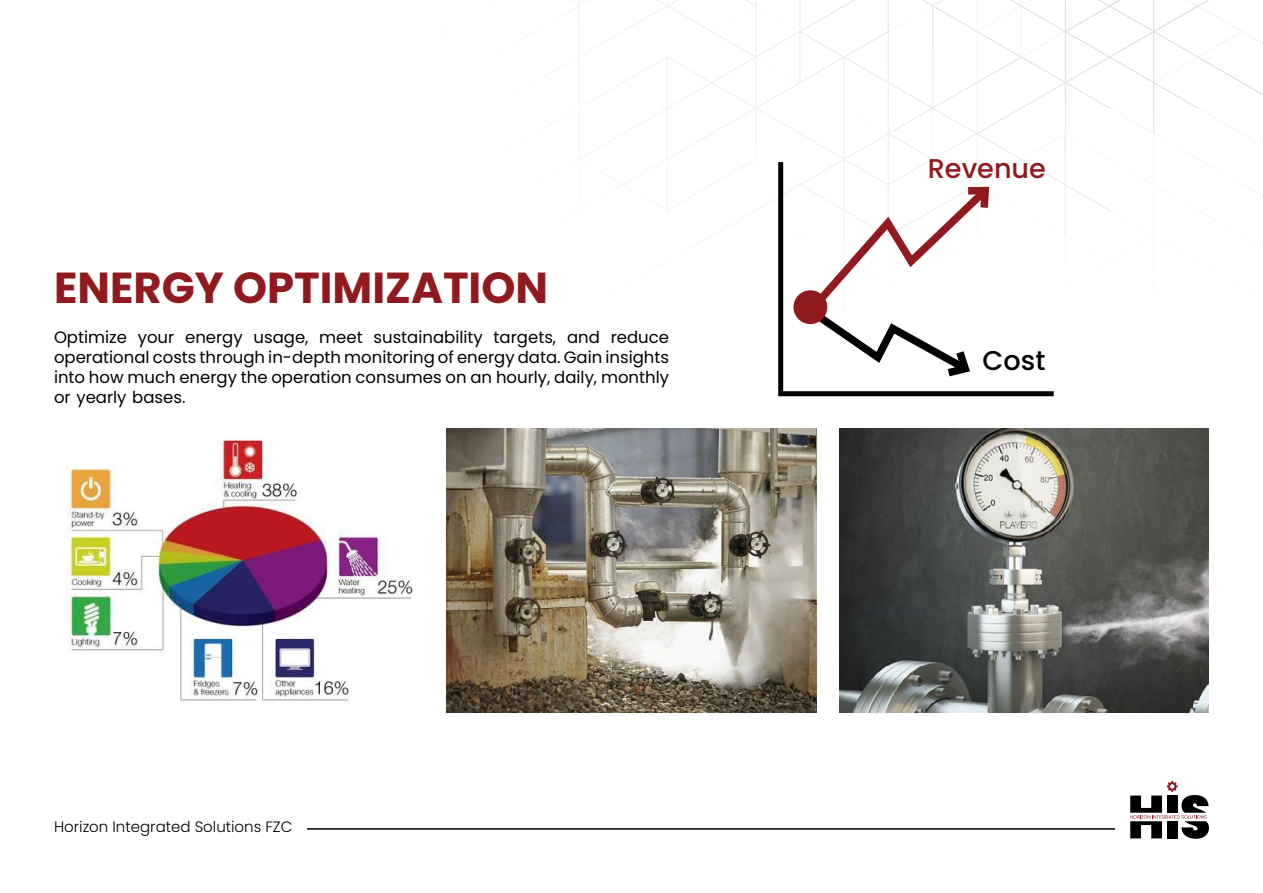
<style>
.page{position:relative;width:1263px;height:893px;background:#fff}
.page>*{position:absolute;margin:0;border:0;box-sizing:border-box;transform-origin:0 0}
.t1{font:700 43.35px "Poppins";color:#901a1d}
.t2{font:500 27.15px "Poppins";color:#901a1d}
.t3{font:500 27.15px "Poppins";color:#000}
.t4{font:16.5px/19.8px "Poppins";color:#000;text-align:justify}
.t5{font:300 15px "Poppins";color:#000}
</style>
<div class="page">
<hr style="left:307px;top:828px;width:808px;height:2px;background:#000">
<svg style="left:1130px;top:781px;width:79px;height:58px"></svg>
<svg style="left:778px;top:390px;width:276px;height:7px"></svg>
<svg style="left:579px;top:1px;width:684px;height:389px"></svg>
<div style="left:793px;top:290px;width:34px;height:34px;background:#901a1d;border-radius:50%"></div>
<img style="left:66px;top:439px;width:347px;height:262px">
<img style="left:447px;top:428px;width:369px;height:285px">
<img style="left:840px;top:428px;width:369px;height:285px">
<h1 class="t1" style="left:54px;top:262px;width:496px">ENERGY OPTIMIZATION</h1>
<p class="t4" style="left:54px;top:328px;width:617px">Optimize your energy usage, meet sustainability targets, and reduce operational costs through in-depth monitoring of energy data. Gain insights into how much energy the operation consumes on an hourly, daily, monthly or yearly bases.</p>
<p class="t5" style="left:54px;top:818px;width:240px">Horizon Integrated Solutions FZC</p>
<h2 class="t2" style="left:928px;top:152px;width:120px">Revenue</h2>
<h2 class="t3" style="left:982px;top:345px;width:64px">Cost</h2>
</div>
